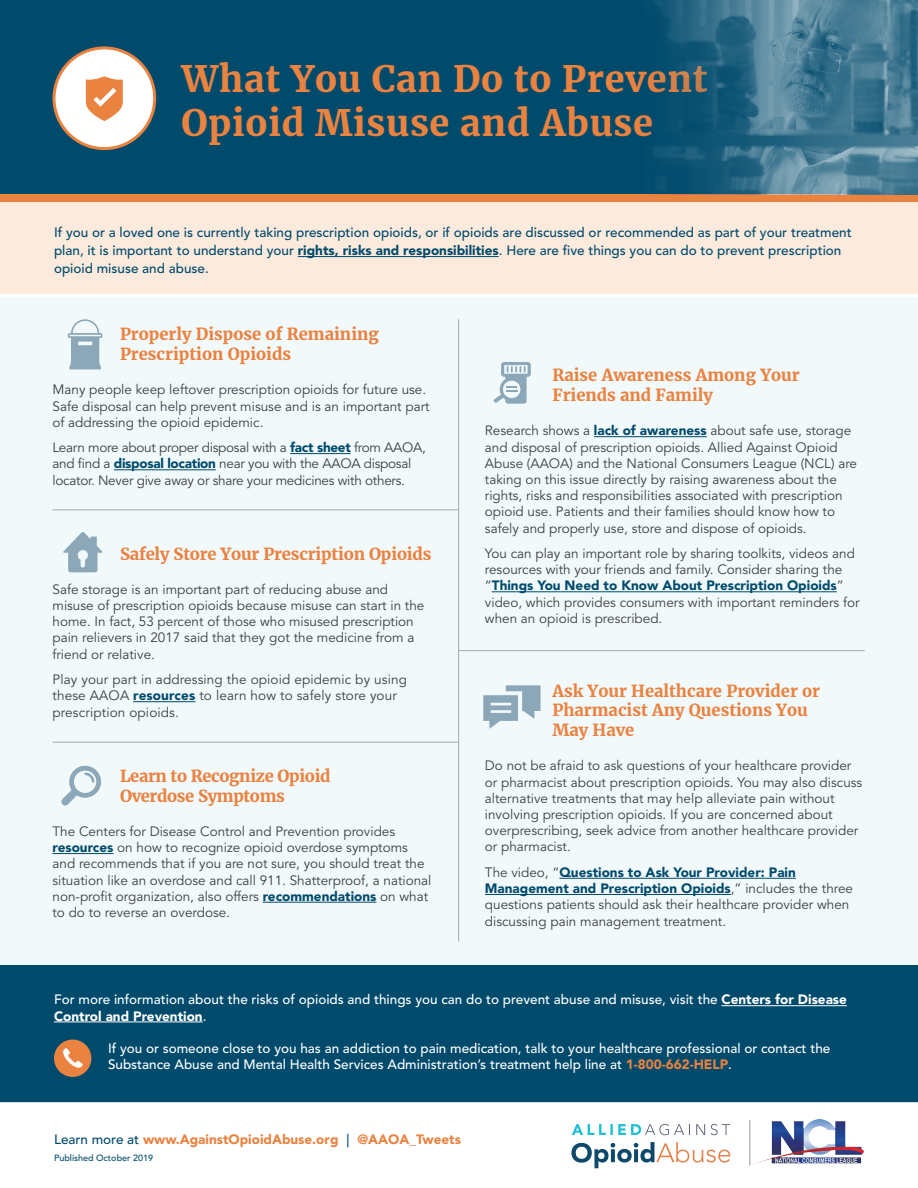
<style>
.page{position:relative;width:918px;height:1188px;background:#fff}
.page>*{position:absolute;margin:0;border:0;box-sizing:border-box;transform-origin:0 0}
.t1{font:700 36px/43.2px "Merriweather";letter-spacing:.02em;color:#ea8240}
.t2{font:700 16.5px/19.8px "Merriweather";color:#ea8240}
.t3{font:700 16.5px/19.8px "Merriweather";letter-spacing:-.02em;color:#ea8240}
.t4{font:13.5px/16.2px "Avenir LT";color:#3e3e3f}
.t5{font:500 13.5px/16.2px "Avenir LT";color:#fff}
.t6{font:500 13.5px/18px "Avenir LT";color:#004a6c}
.t7{font:13.5px/16.2px "Avenir LT";letter-spacing:-.02em;color:#3e3e3f}
.t8{font:900 13.5px "Avenir LT";color:#ea8240}
.t9{font:500 9px "Avenir LT";color:#004a6c}
.s1{font-weight:900}
.s2{font-weight:900;color:#004a6c}
.s3{font-weight:900;color:#004a6b}
.s4{font-weight:900;color:#ea8240}
.s5{font-weight:500;color:#004a6c}
</style>
<div class="page">
<div style="left:0;top:294px;width:918px;height:808px;background:#f1f9fb"></div>
<div style="left:0;top:201px;width:918px;height:93px;background:#fceadd"></div>
<div style="left:0;top:0;width:918px;height:194px;background:#004a6c"></div>
<div style="left:0;top:194px;width:918px;height:7px;background:#ea8240"></div>
<hr style="left:298px;top:256px;width:201px;height:1px;background:#004a6c">
<hr style="left:594px;top:436px;width:113px;height:1px;background:#004a6c">
<hr style="left:492px;top:591px;width:345px;height:1px;background:#004a6c">
<hr style="left:133px;top:701px;width:62px;height:1px;background:#004a6c">
<hr style="left:559px;top:878px;width:237px;height:1px;background:#004a6c">
<hr style="left:485px;top:894px;width:246px;height:1px;background:#004a6c">
<hr style="left:52px;top:853px;width:61px;height:1px;background:#004a6b">
<hr style="left:263px;top:902px;width:113px;height:1px;background:#004a6c">
<hr style="left:290px;top:453px;width:61px;height:1px;background:#004a6c">
<hr style="left:114px;top:469px;width:102px;height:1px;background:#004a6c">
<div style="left:54px;top:48px;width:101px;height:101px;background:#fff;border-radius:50%"></div>
<div style="left:53px;top:46px;width:103px;height:104px;border:3px solid #ea8240;border-radius:50%"></div>
<svg style="left:86px;top:76px;width:37px;height:45px"></svg>
<svg style="left:63px;top:532px;width:40px;height:40px"></svg>
<hr style="left:458px;top:319px;width:1px;height:623px;background:#a8a9ad">
<hr style="left:458px;top:650px;width:407px;height:1px;background:#a8a9ad">
<hr style="left:52px;top:742px;width:407px;height:1px;background:#a8a9ad">
<hr style="left:52px;top:509px;width:407px;height:1px;background:#a8a9ad">
<svg style="left:61px;top:765px;width:40px;height:41px"></svg>
<svg style="left:68px;top:319px;width:34px;height:50px"></svg>
<svg style="left:483px;top:685px;width:58px;height:44px"></svg>
<svg style="left:493px;top:362px;width:38px;height:42px"></svg>
<img style="left:653px;top:0;width:265px;height:194px">
<svg style="left:0;top:1102px;width:918px;height:67px"></svg>
<hr style="left:0;top:294px;width:918px;height:3px;background:#fff">
<div style="left:0;top:966px;width:918px;height:136px;background:#004a6c"></div>
<hr style="left:721px;top:1005px;width:126px;height:1px;background:#fff">
<hr style="left:54px;top:1022px;width:149px;height:1px;background:#fff">
<div style="left:54px;top:1040px;width:37px;height:37px;background:#ea8240;border-radius:50%"></div>
<svg style="left:63px;top:1048px;width:20px;height:20px"></svg>
<p class="t1" style="left:182px;top:54px;width:528px">What You Can Do to Prevent<br>Opioid Misuse and Abuse</p>
<p class="t6" style="left:54px;top:224px;width:799px">If you or a loved one is currently taking prescription opioids, or if opioids are discussed or recommended as part of your treatment plan, it is important to understand your <span class="s1">rights, risks and responsibilities</span>. Here are five things you can do to prevent prescription opioid misuse and abuse.</p>
<p class="t2" style="left:120px;top:323px;width:260px">Properly Dispose of Remaining<br>Prescription Opioids</p>
<p class="t4" style="left:52px;top:382px;width:379px">Many people keep leftover prescription opioids for future use.<br>Safe disposal can help prevent misuse and is an important part of addressing the opioid epidemic.</p>
<p class="t7" style="left:52px;top:440px;width:375px">Learn more about proper disposal with a <span class="s2">fact sheet</span> from AAOA, and find a <span class="s2">disposal location</span> near you with the AAOA disposal locator. Never give away or share your medicines with others.</p>
<p class="t2" style="left:552px;top:364px;width:249px">Raise Awareness Among Your<br>Friends and Family</p>
<p class="t4" style="left:485px;top:423px;width:374px">Research shows a <span class="s2">lack of awareness</span> about safe use, storage and disposal of prescription opioids. Allied Against Opioid Abuse (AAOA) and the National Consumers League (NCL) are taking on this issue directly by raising awareness about the rights, risks and responsibilities associated with prescription opioid use. Patients and their families should know how to safely and properly use, store and dispose of opioids.</p>
<p class="t4" style="left:485px;top:546px;width:376px">You can play an important role by sharing toolkits, videos and resources with your friends and family. Consider sharing the “<span class="s2">Things You Need to Know About Prescription Opioids</span>” video, which provides consumers with important reminders for when an opioid is prescribed.</p>
<p class="t2" style="left:120px;top:542px;width:313px">Safely Store Your Prescription Opioids</p>
<p class="t4" style="left:52px;top:581px;width:373px">Safe storage is an important part of reducing abuse and misuse of prescription opioids because misuse can start in the home. In fact, 53 percent of those who misused prescription pain relievers in 2017 said that they got the medicine from a friend or relative.</p>
<p class="t4" style="left:52px;top:672px;width:356px">Play your part in addressing the opioid epidemic by using these AAOA <span class="s2">resources</span> to learn how to safely store your prescription opioids.</p>
<p class="t2" style="left:552px;top:679px;width:269px">Ask Your Healthcare Provider or<br>Pharmacist Any Questions You<br>May Have</p>
<p class="t4" style="left:485px;top:758px;width:379px">Do not be afraid to ask questions of your healthcare provider or pharmacist about prescription opioids. You may also discuss alternative treatments that may help alleviate pain without involving prescription opioids. If you are concerned about overprescribing, seek advice from another healthcare provider or pharmacist.</p>
<p class="t4" style="left:485px;top:865px;width:370px">The video, “<span class="s2">Questions to Ask Your Provider: Pain Management and Prescription Opioids</span>,” includes the three questions patients should ask their healthcare provider when discussing pain management treatment.</p>
<p class="t3" style="left:120px;top:764px;width:212px">Learn to Recognize Opioid<br>Overdose Symptoms</p>
<p class="t4" style="left:52px;top:824px;width:381px">The Centers for Disease Control and Prevention provides <span class="s3">resources</span> on how to recognize opioid overdose symptoms and recommends that if you are not sure, you should treat the situation like an overdose and call 911. Shatterproof, a national non-profit organization, also offers <span class="s2">recommendations</span> on what to do to reverse an overdose.</p>
<p class="t5" style="left:54px;top:992px;width:794px">For more information about the risks of opioids and things you can do to prevent abuse and misuse, visit the <span class="s1">Centers for Disease<br>Control and Prevention</span>.</p>
<p class="t5" style="left:108px;top:1041px;width:724px">If you or someone close to you has an addiction to pain medication, talk to your healthcare professional or contact the<br>Substance Abuse and Mental Health Services Administration’s treatment help line at <span class="s4">1-800-662-HELP</span>.</p>
<p class="t8" style="left:54px;top:1131px;width:409px"><span class="s5">Learn more at</span> www.AgainstOpioidAbuse.org <span class="s5">|</span> @AAOA_Tweets</p>
<p class="t9" style="left:54px;top:1153px;width:101px">Published October 2019</p>
</div>
